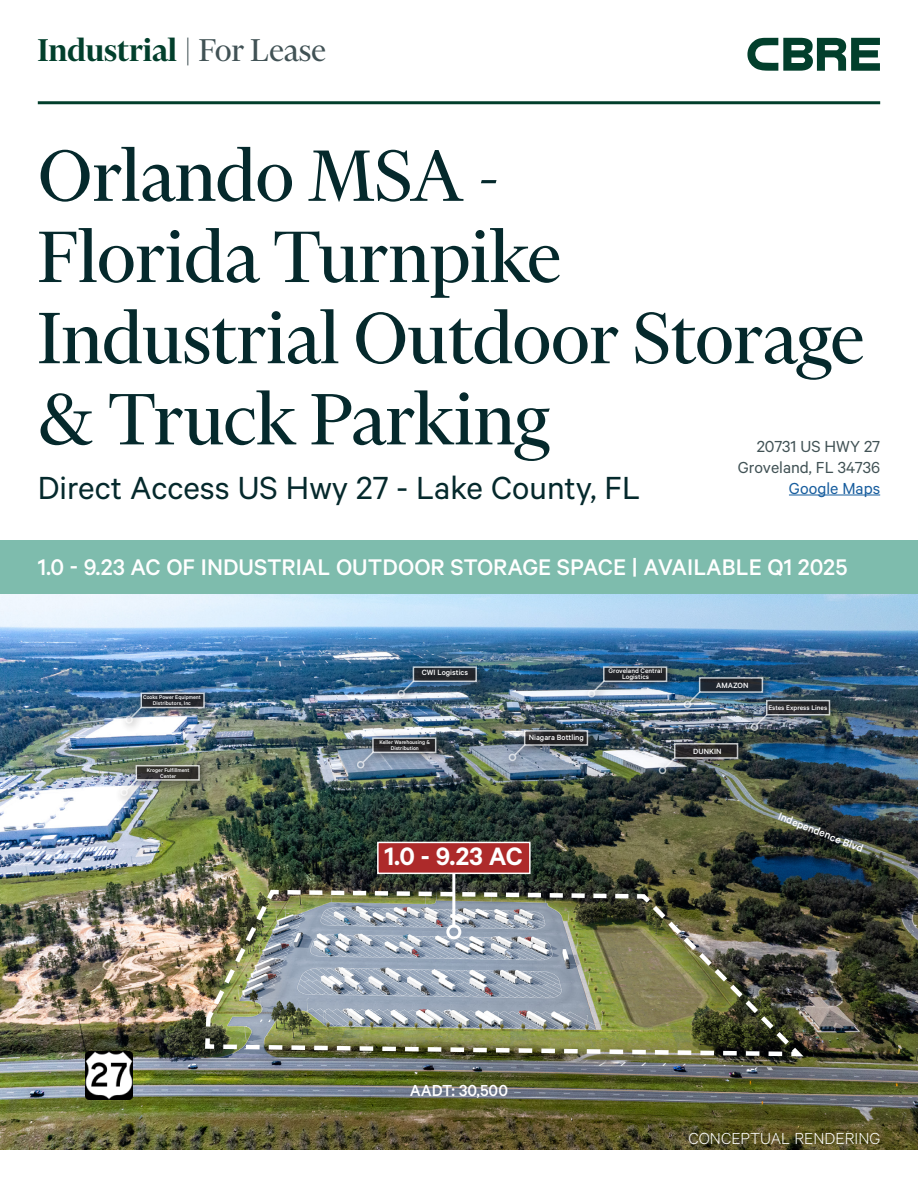
<style>
.page{position:relative;width:918px;height:1188px;background:#fff}
.page>*{position:absolute;margin:0;border:0;box-sizing:border-box;transform-origin:0 0}
.Heading_Large{font:82.95px/81.2px "Financier Display";color:#05292c}
.Subheading_Large{font:36px "Calibre";color:#05292c}
.t1{font:600 36px "Financier Display";color:#023f2c}
.Bullet_Main{font:600 28.35px "Calibre";color:#fff}
.Heading_Large-2{font:500 25.5px "Calibre";color:#fff}
.t2{font:18px "Calibre";color:#415255}
.Bullet_Main-2{font:300 18px "Calibre";color:#fff}
.Bullet_Main-3{font:500 18px "Calibre";color:#fff}
.t3{font:18px "Calibre";color:#175d9e}
.Bullet_Main-4{font:500 12px "Calibre";color:#fff}
.Bullet_Main-5{font:500 8.55px "Calibre";color:#fff}
.Bullet_Main-6{font:500 7.5px/6px "Calibre";color:#fff;text-align:center}
.Bullet_Main-7{font:500 6px/6px "Calibre";color:#fff;text-align:center}
.s1{font-weight:400;color:#415255}
</style>
<div class="page">
<img style="left:0;top:594px;width:918px;height:555px">
<svg style="left:747px;top:38px;width:133px;height:33px"></svg>
<hr style="left:38px;top:101px;width:842px;height:3px;background:#023f2c">
<div style="left:0;top:540px;width:918px;height:54px;background:#7ebcad"></div>
<hr style="left:789px;top:495px;width:91px;height:1px;background:#175d9e">
<div style="left:392px;top:660px;width:95px;height:47px;background:#231f20;opacity:.75"></div>
<div style="left:413px;top:667px;width:63px;height:14px;background:#22252b"></div>
<svg style="left:401px;top:679px;width:15px;height:15px"></svg>
<div style="left:397px;top:690px;width:8px;height:7px;border:2px solid #fff;border-radius:50%"></div>
<div style="left:120px;top:686px;width:95px;height:47px;background:#231f20;opacity:.75"></div>
<div style="left:141px;top:693px;width:63px;height:14px;background:#23262c"></div>
<div style="left:141px;top:693px;width:64px;height:15px;border:2px solid #fff"></div>
<svg style="left:129px;top:705px;width:14px;height:15px"></svg>
<div style="left:125px;top:716px;width:8px;height:8px;border:2px solid #fff;border-radius:50%"></div>
<div style="left:115px;top:759px;width:95px;height:47px;background:#231f20;opacity:.75"></div>
<svg style="left:139px;top:768px;width:58px;height:10px"></svg>
<div style="left:136px;top:765px;width:64px;height:16px;border:2px solid #fff"></div>
<svg style="left:124px;top:778px;width:14px;height:14px"></svg>
<div style="left:120px;top:789px;width:8px;height:7px;border:2px solid #fff;border-radius:50%"></div>
<div style="left:351px;top:731px;width:95px;height:47px;background:#231f20;opacity:.75"></div>
<div style="left:373px;top:738px;width:63px;height:14px;background:#252426"></div>
<div style="left:372px;top:737px;width:64px;height:16px;border:2px solid #fff"></div>
<svg style="left:361px;top:750px;width:14px;height:15px"></svg>
<div style="left:357px;top:761px;width:7px;height:7px;border:2px solid #fff;border-radius:50%"></div>
<div style="left:503px;top:724px;width:95px;height:47px;background:#231f20;opacity:.75"></div>
<div style="left:525px;top:731px;width:62px;height:14px;background:#231f20"></div>
<svg style="left:512px;top:743px;width:15px;height:14px"></svg>
<div style="left:509px;top:754px;width:7px;height:7px;border:2px solid #fff;border-radius:50%"></div>
<div style="left:582px;top:660px;width:95px;height:47px;background:#231f20;opacity:.75"></div>
<div style="left:604px;top:667px;width:63px;height:14px;background:#212328"></div>
<svg style="left:592px;top:679px;width:14px;height:15px"></svg>
<div style="left:588px;top:690px;width:7px;height:7px;border:2px solid #fff;border-radius:50%"></div>
<div style="left:678px;top:671px;width:95px;height:47px;background:#231f20;opacity:.75"></div>
<div style="left:700px;top:678px;width:62px;height:14px;background:#202730"></div>
<svg style="left:687px;top:690px;width:15px;height:14px"></svg>
<div style="left:684px;top:701px;width:7px;height:7px;border:2px solid #fff;border-radius:50%"></div>
<div style="left:745px;top:694px;width:95px;height:47px;background:#231f20;opacity:.75"></div>
<div style="left:767px;top:701px;width:63px;height:14px;background:#2a292c"></div>
<div style="left:766px;top:700px;width:64px;height:16px;border:2px solid #fff"></div>
<svg style="left:754px;top:713px;width:15px;height:14px"></svg>
<div style="left:751px;top:723px;width:7px;height:8px;border:2px solid #fff;border-radius:50%"></div>
<div style="left:653px;top:737px;width:95px;height:47px;background:#231f20;opacity:.75"></div>
<svg style="left:677px;top:746px;width:58px;height:10px"></svg>
<svg style="left:663px;top:756px;width:14px;height:14px"></svg>
<div style="left:659px;top:767px;width:7px;height:7px;border:2px solid #fff;border-radius:50%"></div>
<img style="left:203px;top:888px;width:606px;height:171px">
<hr style="left:452px;top:872px;width:3px;height:54px;background:#fff">
<div style="left:446px;top:924px;width:15px;height:15px;border:3px solid #fff;border-radius:50%"></div>
<img style="left:85px;top:1052px;width:48px;height:47px">
<div style="left:377px;top:842px;width:154px;height:32px;background:#ad2a2a;border:2px solid #fff"></div>
<p class="t1" style="left:38px;top:26px;width:290px">Industrial <span class="s1">| For Lease</span></p>
<p class="Heading_Large" style="left:38px;top:135px;width:464px">Orlando MSA -</p>
<p class="Heading_Large" style="left:38px;top:216px;width:828px">Florida Turnpike<br>Industrial Outdoor Storage</p>
<p class="Heading_Large" style="left:38px;top:378px;width:513px">&amp; Truck Parking</p>
<p class="t2" style="left:757px;top:436px;width:125px">20731 US HWY 27</p>
<p class="t2" style="left:738px;top:457px;width:144px">Groveland, FL 34736</p>
<p class="t3" style="left:789px;top:478px;width:93px">Google Maps</p>
<p class="Subheading_Large" style="left:38px;top:467px;width:604px">Direct Access US Hwy 27 - Lake County, FL</p>
<p class="Heading_Large-2" style="left:38px;top:552px;width:811px">1.0 - 9.23 AC OF INDUSTRIAL OUTDOOR STORAGE SPACE | AVAILABLE Q1 2025</p>
<p class="Bullet_Main-7" style="left:143px;top:694px;width:59px">Cooks Power Equipment<br>Distributors, Inc</p>
<p class="Bullet_Main-7" style="left:147px;top:767px;width:44px">Kroger Fulfillment<br>Center</p>
<p class="Bullet_Main-5" style="left:422px;top:667px;width:48px">CWI Logistics</p>
<p class="Bullet_Main-7" style="left:380px;top:739px;width:52px">Keller Warehousing &amp;<br>Distribution</p>
<p class="Bullet_Main-5" style="left:529px;top:732px;width:57px">Niagara Bottling</p>
<p class="Bullet_Main-6" style="left:609px;top:668px;width:55px">Groveland Central<br>Logistics</p>
<p class="Bullet_Main" style="left:384px;top:839px;width:140px">1.0 - 9.23 AC</p>
<p class="Bullet_Main-5" style="left:716px;top:680px;width:34px">AMAZON</p>
<p class="Bullet_Main-5" style="left:693px;top:746px;width:30px">DUNKIN</p>
<p class="Bullet_Main-6" style="left:768px;top:704px;width:60px">Estes Express Lines</p>
<p class="Bullet_Main-4" style="left:782px;top:809px;width:92px;rotate:22deg">Independence Blvd</p>
<p class="Bullet_Main-3" style="left:410px;top:1080px;width:100px">AADT: 30,500</p>
<p class="Bullet_Main-2" style="left:688px;top:1127px;width:193px">CONCEPTUAL RENDERING</p>
</div>
